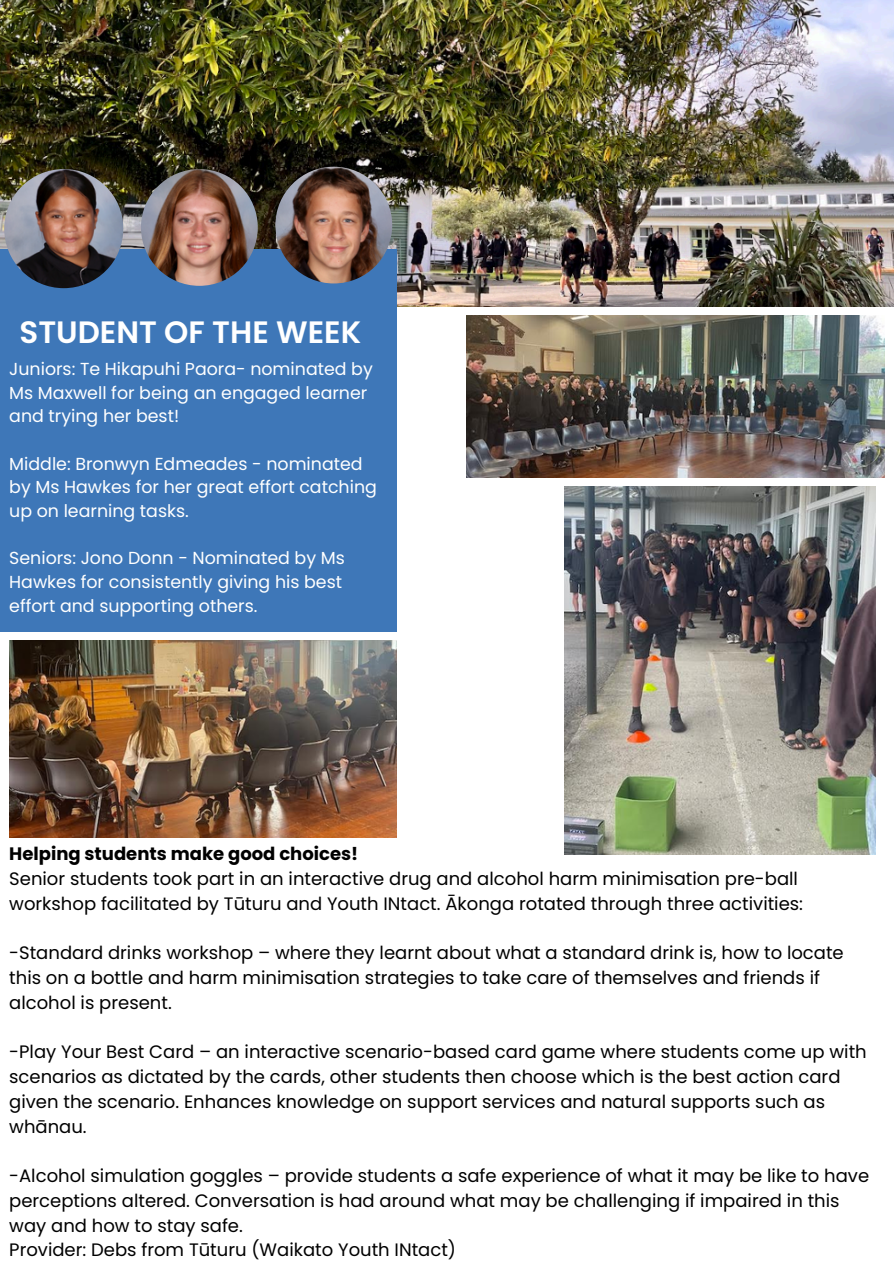
<style>
.page{position:relative;width:894px;height:1264px;background:#fff}
.page>*{position:absolute;margin:0;border:0;box-sizing:border-box;transform-origin:0 0}
.t1{font:600 30.9px "Poppins";color:#fff}
.t2{font:18px/24.8px "Poppins";color:#000}
.t3{font:700 18px "Poppins";color:#000}
.t4{font:17.4px/23.7px "Poppins";color:#fff}
</style>
<div class="page">
<img style="left:0;top:0;width:893px;height:307px">
<div style="left:0;top:249px;width:396px;height:382px;background:#3e77b8"></div>
<img style="left:4px;top:169px;width:119px;height:119px;border-radius:50%">
<img style="left:275px;top:167px;width:117px;height:116px;border-radius:50%">
<img style="left:141px;top:169px;width:117px;height:117px;border-radius:50%">
<img style="left:564px;top:486px;width:311px;height:368px">
<img style="left:9px;top:640px;width:387px;height:197px">
<img style="left:466px;top:315px;width:418px;height:162px">
<p class="t1" style="left:20px;top:311px;width:343px">STUDENT OF THE WEEK</p>
<p class="t4" style="left:9px;top:357px;width:365px">Juniors: Te Hikapuhi Paora- nominated by<br>Ms Maxwell for being an engaged learner and trying her best!</p>
<p class="t4" style="left:9px;top:452px;width:369px">Middle: Bronwyn Edmeades - nominated by Ms Hawkes for her great effort catching up on learning tasks.</p>
<p class="t4" style="left:9px;top:546px;width:337px">Seniors: Jono Donn - Nominated by Ms<br>Hawkes for consistently giving his best effort and supporting others.</p>
<p class="t3" style="left:9px;top:841px;width:350px">Helping students make good choices!</p>
<p class="t2" style="left:9px;top:866px;width:795px">Senior students took part in an interactive drug and alcohol harm minimisation pre-ball workshop facilitated by Tūturu and Youth INtact. Ākonga rotated through three activities:</p>
<p class="t2" style="left:9px;top:940px;width:835px">-Standard drinks workshop – where they learnt about what a standard drink is, how to locate this on a bottle and harm minimisation strategies to take care of themselves and friends if alcohol is present.</p>
<p class="t2" style="left:9px;top:1039px;width:858px">-Play Your Best Card – an interactive scenario-based card game where students come up with scenarios as dictated by the cards, other students then choose which is the best action card given the scenario. Enhances knowledge on support services and natural supports such as whānau.</p>
<p class="t2" style="left:9px;top:1163px;width:861px">-Alcohol simulation goggles – provide students a safe experience of what it may be like to have perceptions altered. Conversation is had around what may be challenging if impaired in this way and how to stay safe.</p>
<p class="t2" style="left:9px;top:1237px;width:448px">Provider: Debs from Tūturu (Waikato Youth INtact)</p>
</div>
